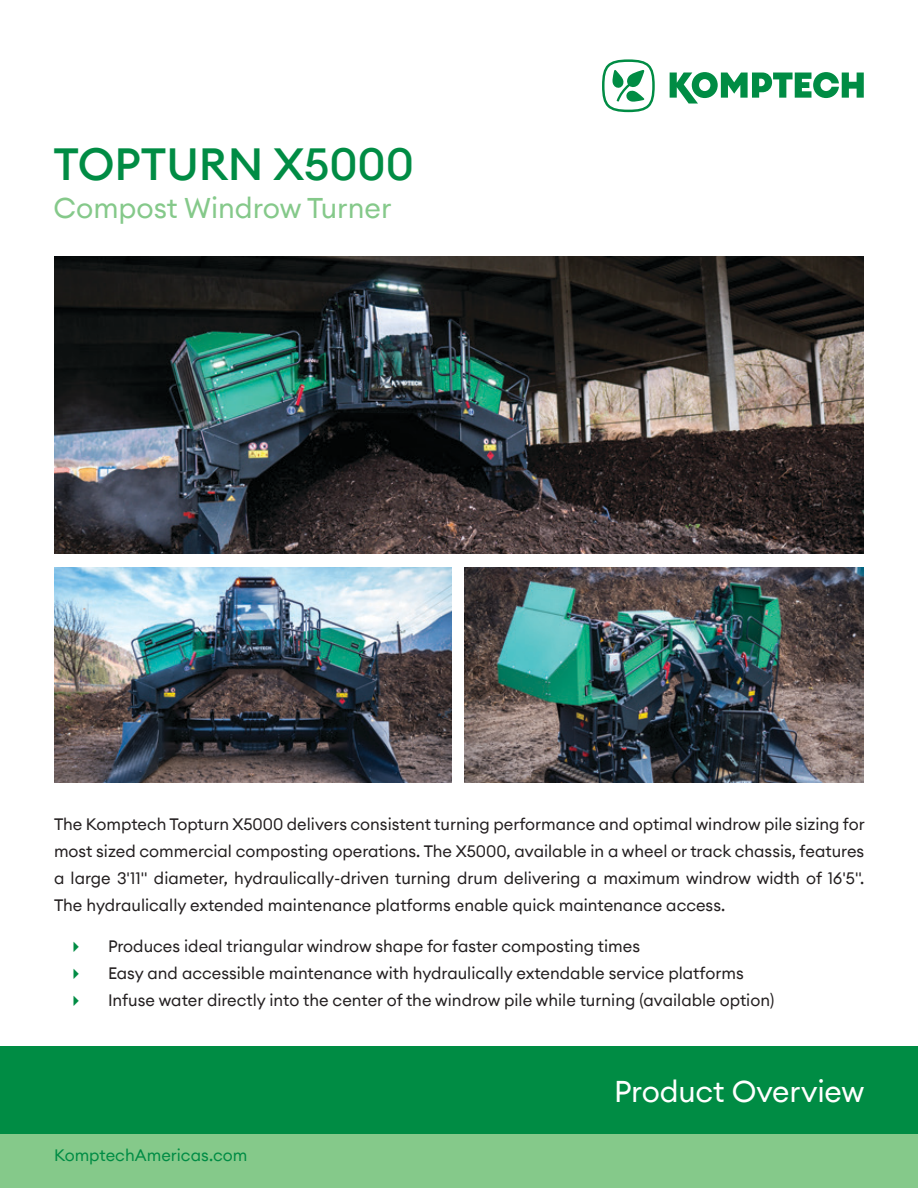
<style>
.page{position:relative;width:918px;height:1188px;background:#fff}
.page>*{position:absolute;margin:0;border:0;box-sizing:border-box;transform-origin:0 0}
.t1{font:500 45px "Euclid Circular A";color:#008c44}
.t2{font:30px "Euclid Circular A";letter-spacing:-.01em;color:#fff}
.t3{font:28.5px "Euclid Circular A";color:#85c98a}
.t4{font:16.5px/27px "Euclid Circular A";color:#231f20;text-align:justify}
.t5{font:16.5px "Euclid Circular A";color:#008c44}
</style>
<div class="page">
<div style="left:0;top:1134px;width:918px;height:54px;background:#85c98a"></div>
<div style="left:0;top:1046px;width:918px;height:88px;background:#008c44"></div>
<svg style="left:670px;top:72px;width:194px;height:32px"></svg>
<svg style="left:602px;top:59px;width:53px;height:53px"></svg>
<img style="left:54px;top:256px;width:810px;height:298px">
<img style="left:54px;top:567px;width:398px;height:216px">
<img style="left:465px;top:567px;width:399px;height:216px">
<h1 class="t1" style="left:54px;top:135px;width:362px">TOPTURN X5000</h1>
<h3 class="t3" style="left:54px;top:189px;width:339px">Compost Windrow Turner</h3>
<p class="t4" style="left:54px;top:811px;width:812px">The Komptech Topturn X5000 delivers consistent turning performance and optimal windrow pile sizing for most sized commercial composting operations. The X5000, available in a wheel or track chassis, features a large 3'11" diameter, hydraulically-driven turning drum delivering a maximum windrow width of 16'5".<br>The hydraulically extended maintenance platforms enable quick maintenance access.</p>
<p class="t4" style="left:108px;top:932px;width:668px;text-align:left">Produces ideal triangular windrow shape for faster composting times<br>Easy and accessible maintenance with hydraulically extendable service platforms<br>Infuse water directly into the center of the windrow pile while turning (available option)</p>
<p class="t5" style="left:54px;top:1144px;width:195px">KomptechAmericas.com</p>
<h2 class="t2" style="left:614px;top:1072px;width:252px">Product Overview</h2>
</div>
